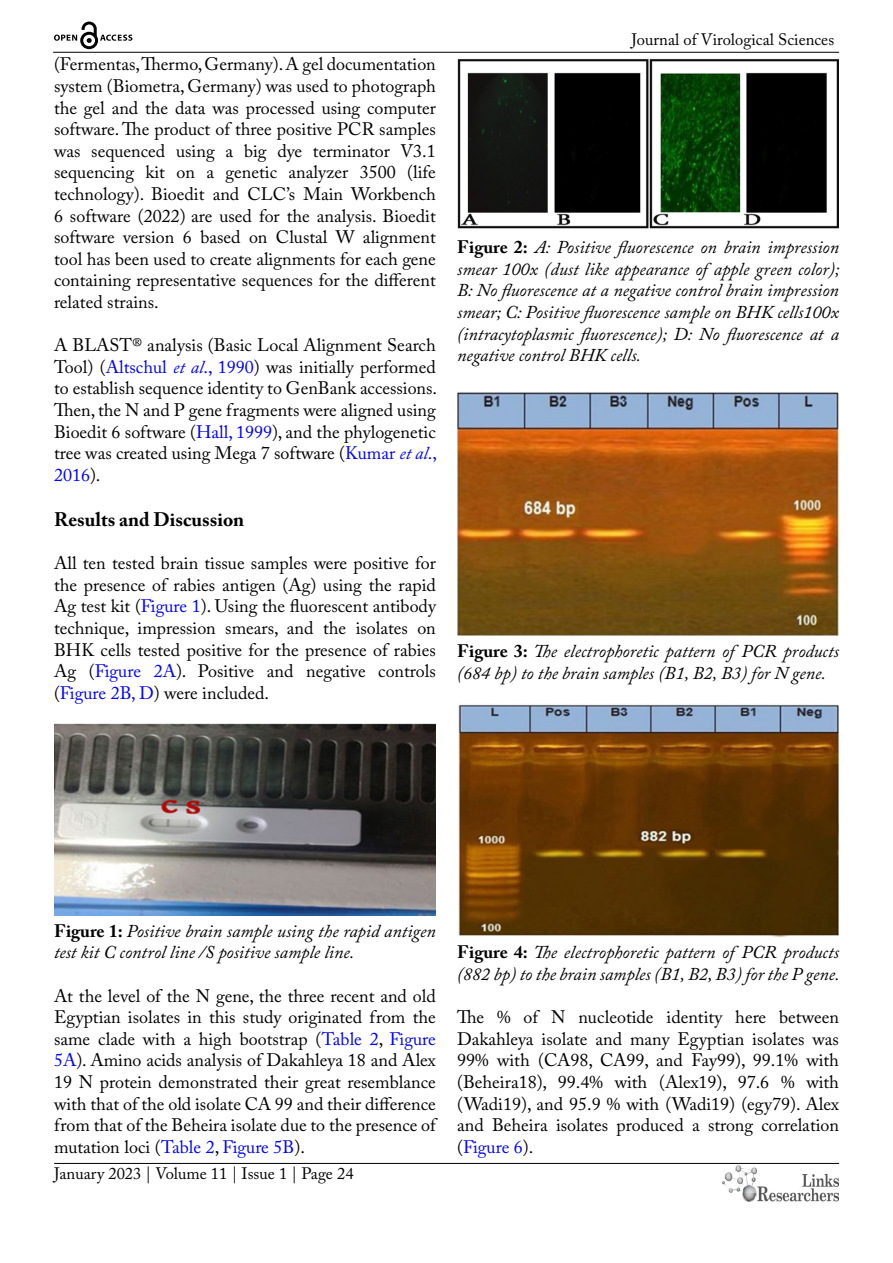
<style>
.page{position:relative;width:893px;height:1263px;background:#fff}
.page>*{position:absolute;margin:0;border:0;box-sizing:border-box;transform-origin:0 0}
.t1{font:700 19.5px "Adobe Caslon Pro";color:#000}
.t2{font:18px/21.6px "Adobe Caslon Pro";color:#000;text-align:justify}
.t3{font:italic 18px/21.6px "Adobe Caslon Pro";color:#000}
.t4{font:16.5px "Adobe Caslon Pro";color:#000}
.s1{color:#00f}
.s2{font-style:italic;color:#00f}
.s3{font-weight:700;font-style:normal}
</style>
<div class="page">
<hr style="left:53px;top:52px;width:786px;height:1px;background:#000">
<hr style="left:54px;top:1163px;width:785px;height:1px;background:#000">
<img style="left:722px;top:1166px;width:117px;height:36px">
<svg style="left:54px;top:22px;width:78px;height:27px"></svg>
<img style="left:54px;top:724px;width:382px;height:191px">
<img style="left:457px;top:58px;width:382px;height:171px">
<img style="left:457px;top:392px;width:382px;height:243px">
<img style="left:457px;top:704px;width:382px;height:233px">
<p class="t2" style="left:54px;top:53px;width:383px">(Fermentas, Thermo, Germany). A gel documentation system (Biometra, Germany) was used to photograph the gel and the data was processed using computer software. The product of three positive PCR samples was sequenced using a big dye terminator V3.1 sequencing kit on a genetic analyzer 3500 (life technology). Bioedit and CLC’s Main Workbench 6 software (2022) are used for the analysis. Bioedit software version 6 based on Clustal W alignment tool has been used to create alignments for each gene containing representative sequences for the different related strains.</p>
<p class="t2" style="left:54px;top:334px;width:385px">A BLAST® analysis (Basic Local Alignment Search Tool) (<span class="s1">Altschul</span> <span class="s2">et al</span><span class="s1">., 1990</span>) was initially performed to establish sequence identity to GenBank accessions.<br>Then, the N and P gene fragments were aligned using Bioedit 6 software (<span class="s1">Hall, 1999</span>), and the phylogenetic tree was created using Mega 7 software (<span class="s1">Kumar</span> <span class="s2">et al</span><span class="s1">., 2016</span>).</p>
<p class="t1" style="left:54px;top:508px;width:192px">Results and Discussion</p>
<p class="t2" style="left:54px;top:552px;width:383px">All ten tested brain tissue samples were positive for the presence of rabies antigen (Ag) using the rapid Ag test kit (<span class="s1">Figure 1</span>). Using the fluorescent antibody technique, impression smears, and the isolates on BHK cells tested positive for the presence of rabies Ag (<span class="s1">Figure 2A</span>). Positive and negative controls (<span class="s1">Figure 2B, D</span>) were included.</p>
<p class="t4" style="left:631px;top:30px;width:204px">Journal of Virological Sciences</p>
<p class="t3" style="left:457px;top:236px;width:384px;text-align:justify"><span class="s3">Figure 2:</span> A: Positive fluorescence on brain impression smear 100x (dust like appearance of apple green color); B: No fluorescence at a negative control brain impression smear; C: Positive fluorescence sample on BHK cells100x (intracytoplasmic fluorescence); D: No fluorescence at a negative control BHK cells.</p>
<p class="t3" style="left:457px;top:640px;width:383px"><span class="s3">Figure 3:</span> The electrophoretic pattern of PCR products (684 bp) to the brain samples (B1, B2, B3) for N gene.</p>
<p class="t3" style="left:54px;top:920px;width:383px"><span class="s3">Figure 1:</span> Positive brain sample using the rapid antigen test kit C control line /S positive sample line.</p>
<p class="t2" style="left:54px;top:984px;width:383px">At the level of the N gene, the three recent and old Egyptian isolates in this study originated from the same clade with a high bootstrap (<span class="s1">Table 2</span>, <span class="s1">Figure 5A</span>). Amino acids analysis of Dakahleya 18 and Alex 19 N protein demonstrated their great resemblance with that of the old isolate CA 99 and their difference from that of the Beheira isolate due to the presence of mutation loci (<span class="s1">Table 2</span>, <span class="s1">Figure 5B</span>).</p>
<p class="t4" style="left:54px;top:1164px;width:301px">January 2023 | Volume 11 | Issue 1 | Page 24</p>
<p class="t3" style="left:457px;top:941px;width:384px"><span class="s3">Figure 4:</span> The electrophoretic pattern of PCR products (882 bp) to the brain samples (B1, B2, B3) for the P gene.</p>
<p class="t2" style="left:457px;top:1006px;width:383px">The % of N nucleotide identity here between Dakahleya isolate and many Egyptian isolates was 99% with (CA98, CA99, and Fay99), 99.1% with (Beheira18), 99.4% with (Alex19), 97.6 % with (Wadi19), and 95.9 % with (Wadi19) (egy79). Alex and Beheira isolates produced a strong correlation (<span class="s1">Figure 6</span>).</p>
</div>
